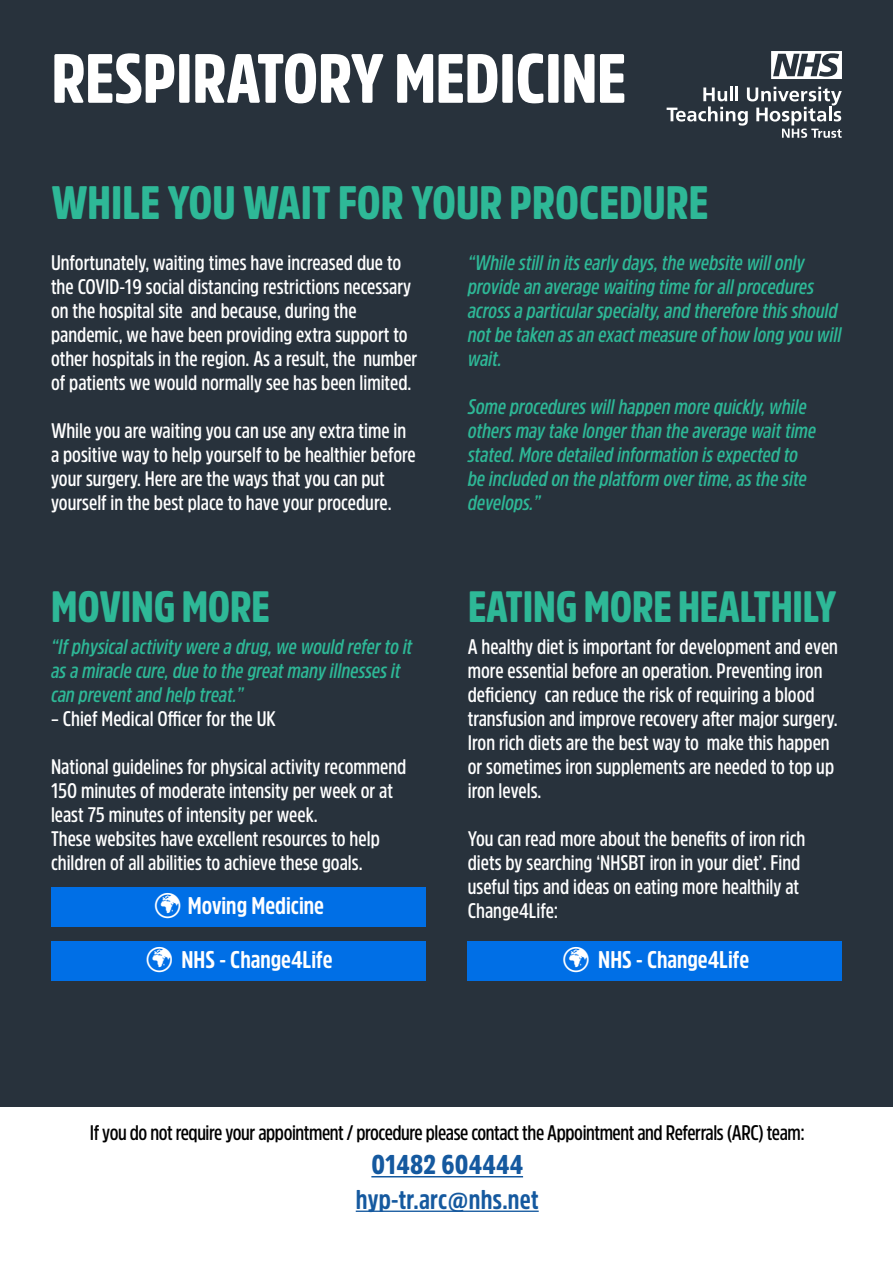
<style>
.page{position:relative;width:893px;height:1263px;background:#28323c}
.page>*{position:absolute;margin:0;border:0;box-sizing:border-box;transform-origin:0 0}
.t1{font:900 69px "Amsi Pro Cond";letter-spacing:-.005em;color:#fff}
.t2{font:900 46.5px "Amsi Pro Cond";color:#2eb897}
.t3{font:900 43.5px "Amsi Pro Cond";letter-spacing:-.005em;color:#2eb897}
.t4{font:700 27px "Amsi Pro Cond";letter-spacing:.01em;color:#15599f}
.t5{font:900 27px "Amsi Pro Cond";letter-spacing:.01em;color:#15599f}
.t6{font:700 24px "Amsi Pro Cond";color:#fff}
.t7{font:600 21px/24px "Amsi Pro Cond";color:#fff}
.t8{font:italic 600 21px/24px "Amsi Pro Cond";color:#2eb897}
.t9{font:600 21px "Amsi Pro Cond";letter-spacing:-.02em;color:#000}
</style>
<div class="page">
<svg style="left:771px;top:51px;width:71px;height:28px"></svg>
<svg style="left:667px;top:86px;width:175px;height:52px"></svg>
<div style="left:51px;top:887px;width:374px;height:39px;background:#006fe6"></div>
<div style="left:51px;top:941px;width:374px;height:40px;background:#006fe6"></div>
<div style="left:468px;top:941px;width:374px;height:40px;background:#006fe6"></div>
<div style="left:0;top:1108px;width:893px;height:155px;background:#fff"></div>
<hr style="left:371px;top:1176px;width:152px;height:1px;background:#15599f">
<hr style="left:356px;top:1210px;width:183px;height:2px;background:#15599f">
<h1 class="t1" style="left:52px;top:31px;width:576px">RESPIRATORY MEDICINE</h1>
<h2 class="t2" style="left:51px;top:170px;width:659px">WHILE YOU WAIT FOR YOUR PROCEDURE</h2>
<p class="t7" style="left:51px;top:250px;width:368px">Unfortunately, waiting times have increased due to the COVID-19 social distancing restrictions necessary on the hospital site and because, during the pandemic, we have been providing extra support to other hospitals in the region. As a result, the number of patients we would normally see has been limited.</p>
<p class="t7" style="left:51px;top:418px;width:366px">While you are waiting you can use any extra time in a positive way to help yourself to be healthier before your surgery. Here are the ways that you can put yourself in the best place to have your procedure.</p>
<p class="t8" style="left:468px;top:250px;width:375px">“While still in its early days, the website will only provide an average waiting time for all procedures across a particular specialty, and therefore this should not be taken as an exact measure of how long you will wait.</p>
<p class="t8" style="left:468px;top:394px;width:350px">Some procedures will happen more quickly, while others may take longer than the average wait time stated. More detailed information is expected to be included on the platform over time, as the site develops.”</p>
<h3 class="t3" style="left:51px;top:576px;width:220px">MOVING MORE</h3>
<h3 class="t3" style="left:468px;top:576px;width:370px">EATING MORE HEALTHILY</h3>
<p class="t8" style="left:51px;top:634px;width:363px">“If physical activity were a drug, we would refer to it as a miracle cure, due to the great many illnesses it can prevent and help treat.”</p>
<p class="t7" style="left:51px;top:706px;width:226px">– Chief Medical Officer for the UK</p>
<p class="t7" style="left:51px;top:754px;width:357px">National guidelines for physical activity recommend 150 minutes of moderate intensity per week or at least 75 minutes of intensity per week.<br>These websites have excellent resources to help children of all abilities to achieve these goals.</p>
<p class="t7" style="left:468px;top:634px;width:372px">A healthy diet is important for development and even more essential before an operation. Preventing iron deficiency can reduce the risk of requiring a blood transfusion and improve recovery after major surgery.<br>Iron rich diets are the best way to make this happen or sometimes iron supplements are needed to top up iron levels.</p>
<p class="t7" style="left:468px;top:826px;width:339px">You can read more about the benefits of iron rich diets by searching ‘NHSBT iron in your diet’. Find useful tips and ideas on eating more healthily at Change4Life:</p>
<p class="t6" style="left:188px;top:889px;width:138px">Moving Medicine</p>
<p class="t6" style="left:182px;top:943px;width:153px">NHS - Change4Life</p>
<p class="t6" style="left:598px;top:943px;width:153px">NHS - Change4Life</p>
<p class="t9" style="left:90px;top:1118px;width:716px">If you do not require your appointment / procedure please contact the Appointment and Referrals (ARC) team:</p>
<p class="t5" style="left:371px;top:1146px;width:153px">01482 604444</p>
<p class="t4" style="left:356px;top:1180px;width:184px">hyp-tr.arc@nhs.net</p>
</div>
